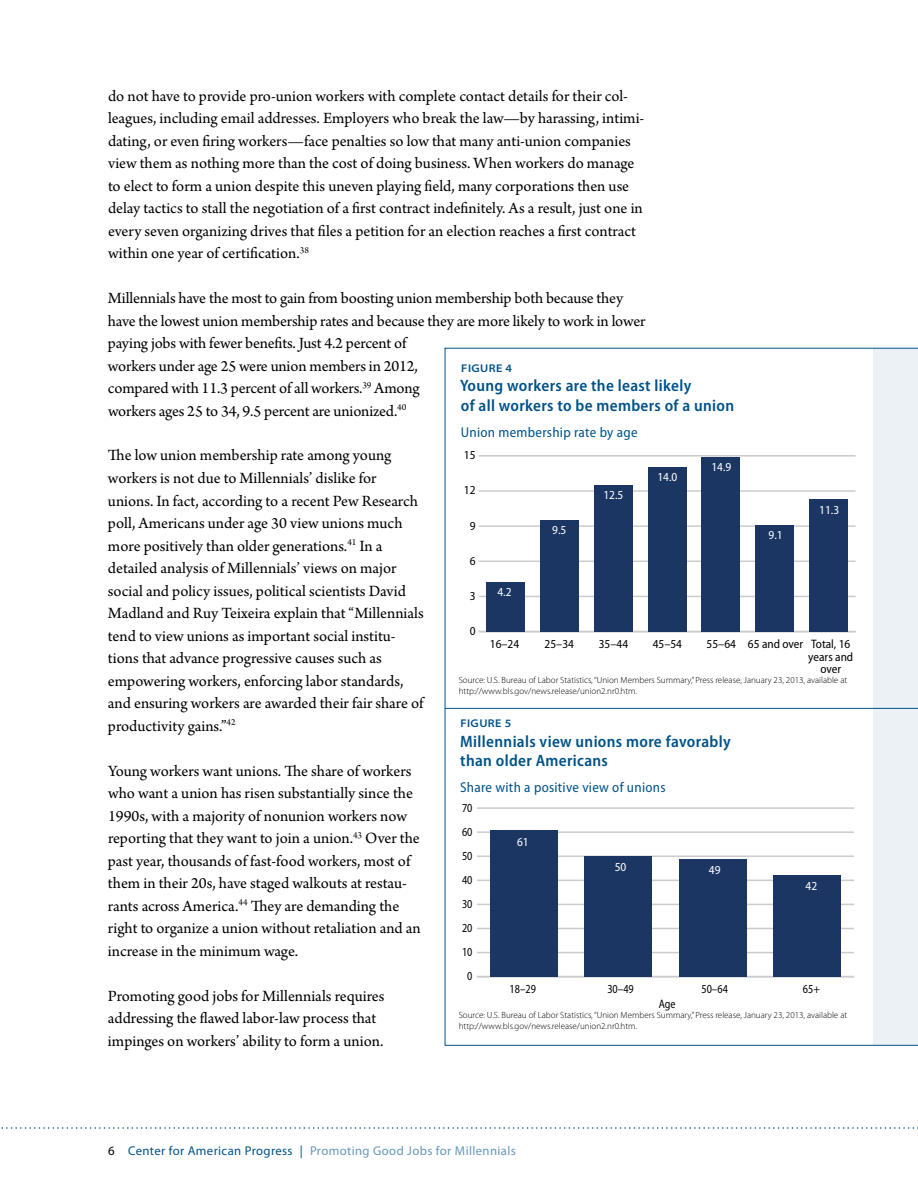
<style>
.page{position:relative;width:918px;height:1188px;background:#fff}
.page>*{position:absolute;margin:0;border:0;box-sizing:border-box;transform-origin:0 0}
.t1{font:16.5px/22.5px "Arno Pro";letter-spacing:-.005em;color:#000}
.t2{font:600 semi-condensed 16.5px/19.5px "Myriad Pro";letter-spacing:.02em;color:#005288}
.t3{font:semi-condensed 14.25px "Myriad Pro";letter-spacing:.02em;color:#005288}
.t4{font:12.75px "Myriad Pro";letter-spacing:.03em;color:#6697b8}
.t5{font:semi-condensed 12.3px "Myriad Pro";color:#000}
.t6{font:semi-condensed 12.3px "Myriad Pro";color:#000;scale:.9 1}
.t7{font:semi-condensed 12.3px "Myriad Pro";color:#fff}
.t8{font:600 semi-expanded 11.25px "Myriad Pro";letter-spacing:.04em;color:#005288}
.t9{font:300 9px/10.8px "Myriad Pro";color:#000}
.s1{color:#000}
.s2{color:#005288}
</style>
<div class="page">
<svg style="left:1px;top:1127px;width:917px;height:2px"></svg>
<svg style="left:445px;top:348px;width:473px;height:698px"></svg>
<hr style="left:479px;top:631px;width:377px;height:1px;background:#ccc">
<hr style="left:479px;top:596px;width:377px;height:1px;background:#ccc">
<hr style="left:479px;top:561px;width:377px;height:1px;background:#ccc">
<hr style="left:479px;top:525px;width:377px;height:2px;background:#ccc">
<hr style="left:479px;top:490px;width:377px;height:2px;background:#ccc">
<hr style="left:479px;top:455px;width:377px;height:2px;background:#ccc">
<div style="left:486px;top:582px;width:39px;height:50px;background:#1c3664"></div>
<div style="left:540px;top:520px;width:39px;height:112px;background:#1c3664"></div>
<div style="left:594px;top:485px;width:39px;height:147px;background:#1c3664"></div>
<div style="left:648px;top:468px;width:38px;height:164px;background:#1c3664"></div>
<div style="left:702px;top:457px;width:38px;height:175px;background:#1c3664"></div>
<div style="left:755px;top:525px;width:39px;height:107px;background:#1c3664"></div>
<div style="left:809px;top:499px;width:39px;height:133px;background:#1c3664"></div>
<hr style="left:477px;top:976px;width:377px;height:1px;background:#ccc">
<hr style="left:477px;top:952px;width:377px;height:1px;background:#ccc">
<hr style="left:477px;top:928px;width:377px;height:1px;background:#ccc">
<hr style="left:477px;top:904px;width:377px;height:1px;background:#ccc">
<hr style="left:477px;top:880px;width:377px;height:1px;background:#ccc">
<hr style="left:477px;top:855px;width:377px;height:2px;background:#ccc">
<hr style="left:477px;top:831px;width:377px;height:2px;background:#ccc">
<hr style="left:477px;top:807px;width:377px;height:2px;background:#ccc">
<div style="left:490px;top:830px;width:68px;height:147px;background:#1c3664"></div>
<div style="left:584px;top:856px;width:68px;height:121px;background:#1c3664"></div>
<div style="left:679px;top:859px;width:68px;height:118px;background:#1c3664"></div>
<div style="left:773px;top:876px;width:68px;height:101px;background:#1c3664"></div>
<hr style="left:445px;top:708px;width:473px;height:1px;background:#005288">
<p class="t1" style="left:108px;top:85px;width:538px">do not have to provide pro-union workers with complete contact details for their col&shy;leagues, including email addresses. Employers who break the law—by harassing, intimi&shy;dating, or even firing workers—face penalties so low that many anti-union companies view them as nothing more than the cost of doing business. When workers do manage to elect to form a union despite this uneven playing field, many corporations then use delay tactics to stall the negotiation of a first contract indefinitely. As a result, just one in every seven organizing drives that files a petition for an election reaches a first contract within one year of certification.<sup>38</sup></p>
<p class="t1" style="left:108px;top:288px;width:539px">Millennials have the most to gain from boosting union membership both because they have the lowest union membership rates and because they are more likely to work in lower paying jobs with fewer benefits. Just 4.2 percent of<br>workers under age 25 were union members in 2012,<br>compared with 11.3 percent of all workers.<sup>39</sup> Among<br>workers ages 25 to 34, 9.5 percent are unionized.<sup>40</sup></p>
<p class="t1" style="left:108px;top:445px;width:317px">The low union membership rate among young workers is not due to Millennials’ dislike for unions. In fact, according to a recent Pew Research poll, Americans under age 30 view unions much more positively than older generations.<sup>41</sup> In a detailed analysis of Millennials’ views on major social and policy issues, political scientists David Madland and Ruy Teixeira explain that “Millennials tend to view unions as important social institu&shy;tions that advance progressive causes such as empowering workers, enforcing labor standards, and ensuring workers are awarded their fair share of productivity gains.”<sup>42</sup></p>
<p class="t1" style="left:108px;top:760px;width:314px">Young workers want unions. The share of workers who want a union has risen substantially since the 1990s, with a majority of nonunion workers now reporting that they want to join a union.<sup>43</sup> Over the past year, thousands of fast-food workers, most of them in their 20s, have staged walkouts at restau&shy;rants across America.<sup>44</sup> They are demanding the right to organize a union without retaliation and an increase in the minimum wage.</p>
<p class="t1" style="left:108px;top:985px;width:278px">Promoting good jobs for Millennials requires addressing the flawed labor-law process that impinges on workers’ ability to form a union.</p>
<p class="t8" style="left:461px;top:362px;width:52px">FIGURE 4</p>
<p class="t2" style="left:460px;top:376px;width:276px">Young workers are the least likely<br>of all workers to be members of a union</p>
<p class="t3" style="left:461px;top:424px;width:178px">Union membership rate by age</p>
<p class="t5" style="left:464px;top:448px;width:13px">15</p>
<p class="t7" style="left:711px;top:460px;width:21px">14.9</p>
<p class="t7" style="left:657px;top:470px;width:21px">14.0</p>
<p class="t5" style="left:464px;top:484px;width:13px">12</p>
<p class="t7" style="left:603px;top:488px;width:21px">12.5</p>
<p class="t7" style="left:819px;top:503px;width:21px">11.3</p>
<p class="t5" style="left:470px;top:519px;width:7px">9</p>
<p class="t7" style="left:552px;top:523px;width:16px">9.5</p>
<p class="t7" style="left:769px;top:528px;width:16px">9.1</p>
<p class="t5" style="left:470px;top:554px;width:7px">6</p>
<p class="t7" style="left:498px;top:585px;width:16px">4.2</p>
<p class="t5" style="left:470px;top:589px;width:7px">3</p>
<p class="t5" style="left:470px;top:624px;width:7px">0</p>
<p class="t5" style="left:490px;top:638px;width:31px">16–24</p>
<p class="t5" style="left:545px;top:638px;width:31px">25–34</p>
<p class="t5" style="left:599px;top:638px;width:31px">35–44</p>
<p class="t5" style="left:653px;top:638px;width:31px">45–54</p>
<p class="t5" style="left:707px;top:638px;width:145px">55–64 65 and over Total, 16</p>
<p class="t5" style="left:808px;top:650px;width:46px">years and</p>
<p class="t5" style="left:820px;top:662px;width:22px">over</p>
<p class="t9" style="left:459px;top:675px;width:390px">Source: U.S. Bureau of Labor Statistics, “Union Members Summary,” Press release, January 23, 2013, available at http://www.bls.gov/news.release/union2.nr0.htm.</p>
<p class="t8" style="left:460px;top:717px;width:52px">FIGURE 5</p>
<p class="t2" style="left:460px;top:732px;width:272px">Millennials view unions more favorably than older Americans</p>
<p class="t3" style="left:460px;top:780px;width:207px">Share with a positive view of unions</p>
<p class="t6" style="left:462px;top:801px;width:13px">70</p>
<p class="t6" style="left:462px;top:825px;width:13px">60</p>
<p class="t7" style="left:517px;top:835px;width:13px">61</p>
<p class="t6" style="left:462px;top:849px;width:13px">50</p>
<p class="t7" style="left:615px;top:860px;width:13px">50</p>
<p class="t7" style="left:709px;top:864px;width:13px">49</p>
<p class="t6" style="left:462px;top:873px;width:13px">40</p>
<p class="t7" style="left:806px;top:879px;width:13px">42</p>
<p class="t6" style="left:462px;top:897px;width:13px">30</p>
<p class="t6" style="left:462px;top:921px;width:13px">20</p>
<p class="t6" style="left:462px;top:946px;width:13px">10</p>
<p class="t6" style="left:467px;top:970px;width:7px">0</p>
<p class="t6" style="left:510px;top:982px;width:31px">18–29</p>
<p class="t6" style="left:607px;top:982px;width:31px">30–49</p>
<p class="t6" style="left:701px;top:982px;width:31px">50–64</p>
<p class="t6" style="left:803px;top:982px;width:20px">65+</p>
<p class="t6" style="left:659px;top:998px;width:20px">Age</p>
<p class="t9" style="left:459px;top:1010px;width:390px">Source: U.S. Bureau of Labor Statistics, “Union Members Summary,” Press release, January 23, 2013, available at http://www.bls.gov/news.release/union2.nr0.htm.</p>
<p class="t4" style="left:108px;top:1143px;width:409px"><span class="s1">6</span> <span class="s2">Center for American Progress |</span> Promoting Good Jobs for Millennials</p>
</div>
